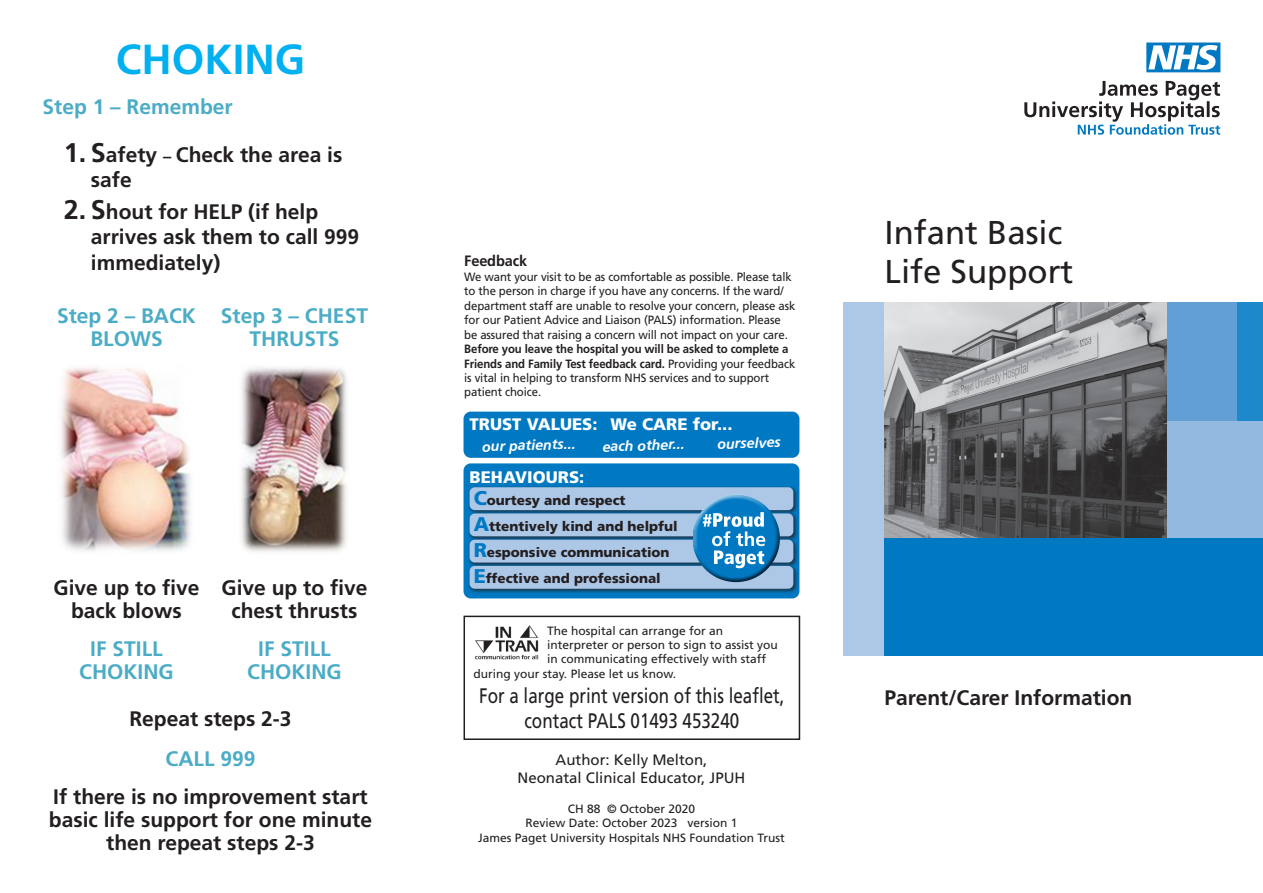
<style>
.page{position:relative;width:1263px;height:893px;background:#fff}
.page>*{position:absolute;margin:0;border:0;box-sizing:border-box;transform-origin:0 0}
.t1{font:700 42px "Frutiger LT Std";color:#00b0f0}
.t2{font:33px "Frutiger LT Std";color:#231f20}
.Heading_1{font:700 21px/23.1px "Frutiger LT Std";color:#231f20;text-align:center}
.t3{font:700 21px/23.1px "Frutiger LT Std";color:#4bacc6;text-align:center}
.t4{font:21px/25.2px "Frutiger LT Std";color:#231f20;text-align:center;scale:.81 1}
.t5{font:900 16.65px "Frutiger LT Std";color:#fff}
.Bullets{font:15px "Frutiger LT Std";color:#231f20}
.t6{font:700 15px "Frutiger LT Std";letter-spacing:-.01em;color:#231f20}
.t7{font:italic 700 14.25px "Frutiger LT Std";color:#fff}
.t8{font:900 13.5px "Frutiger LT Std";color:#231f20}
.Bullets-2{font:12px/14.4px "Frutiger LT Std";letter-spacing:-.01em;color:#231f20;scale:.95 1}
.Bullets-3{font:12px "Frutiger LT Std";letter-spacing:-.01em;color:#231f20}
.s1{font-size:27px}
.s2{font-size:16.5px}
.s3{font-weight:700}
.s4{font-size:19.8px;color:#0079c2}
</style>
<div class="page">
<div style="left:1167px;top:302px;width:70px;height:118px;background:#629fd5"></div>
<div style="left:1167px;top:421px;width:96px;height:117px;background:#94b9e1"></div>
<div style="left:1238px;top:302px;width:25px;height:118px;background:#1e89ca"></div>
<img style="left:884px;top:302px;width:282px;height:236px">
<div style="left:884px;top:538px;width:379px;height:118px;background:#0079c2"></div>
<div style="left:843px;top:302px;width:40px;height:354px;background:#adc7e7"></div>
<div style="left:463px;top:616px;width:337px;height:124px;border:2px solid #231f20"></div>
<img style="left:475px;top:626px;width:63px;height:33px">
<svg style="left:1024px;top:81px;width:196px;height:54px"></svg>
<svg style="left:1146px;top:43px;width:74px;height:29px"></svg>
<div style="left:463px;top:412px;width:336px;height:46px;background:#0079c2;border-radius:7px"></div>
<div style="left:463px;top:463px;width:336px;height:135px;background:#0079c2;border-radius:7px"></div>
<div style="left:468px;top:485px;width:331px;height:31px;background:#231f20;opacity:.75"></div>
<div style="left:470px;top:487px;width:323px;height:23px;background:#adc7e7;border-radius:5px"></div>
<div style="left:468px;top:512px;width:331px;height:30px;background:#231f20;opacity:.75"></div>
<div style="left:470px;top:513px;width:323px;height:23px;background:#adc7e7;border-radius:5px"></div>
<div style="left:468px;top:538px;width:331px;height:30px;background:#231f20;opacity:.75"></div>
<div style="left:470px;top:540px;width:323px;height:23px;background:#adc7e7;border-radius:5px"></div>
<div style="left:468px;top:564px;width:331px;height:30px;background:#231f20;opacity:.75"></div>
<div style="left:470px;top:566px;width:323px;height:23px;background:#adc7e7;border-radius:5px"></div>
<div style="left:692px;top:494px;width:86px;height:67px;background:#fff;opacity:.75"></div>
<div style="left:693px;top:508px;width:89px;height:74px;background:#231f20;opacity:.75"></div>
<img style="left:61px;top:368px;width:130px;height:183px">
<img style="left:241px;top:367px;width:106px;height:185px">
<p class="t1" style="left:116px;top:34px;width:191px">CHOKING</p>
<p class="t3" style="left:43px;top:95px;width:192px">Step 1 – Remember</p>
<p class="Heading_1" style="left:91px;top:142px;width:253px;line-height:25.2px;text-align:left;text-indent:-27px"><span class="s1">1. S</span>afety <span class="s2">–</span> Check the area is safe</p>
<p class="Heading_1" style="left:91px;top:199px;width:270px;line-height:25.2px;text-align:left;text-indent:-27px"><span class="s1">2. S</span>hout for HELP (if help arrives ask them to call 999 immediately)</p>
<p class="t3" style="left:57px;top:304px;width:140px">Step 2 – BACK<br>BLOWS</p>
<p class="t3" style="left:221px;top:304px;width:149px">Step 3 – CHEST<br>THRUSTS</p>
<p class="Heading_1" style="left:222px;top:576px;width:147px">Give up to five chest thrusts</p>
<p class="t3" style="left:247px;top:637px;width:96px">IF STILL<br>CHOKING</p>
<p class="Heading_1" style="left:129px;top:707px;width:164px">Repeat steps 2-3</p>
<p class="t3" style="left:166px;top:747px;width:91px">CALL 999</p>
<p class="Heading_1" style="left:49px;top:785px;width:325px">If there is no improvement start basic life support for one minute then repeat steps 2-3</p>
<p class="Heading_1" style="left:54px;top:576px;width:147px">Give up to five back blows</p>
<p class="t3" style="left:79px;top:637px;width:96px">IF STILL<br>CHOKING</p>
<p class="t6" style="left:464px;top:252px;width:64px">Feedback</p>
<p class="Bullets-2" style="left:464px;top:270px;width:350px">We want your visit to be as comfortable as possible. Please talk to the person in charge if you have any concerns. If the ward/ department staff are unable to resolve your concern, please ask for our Patient Advice and Liaison (PALS) information. Please be assured that raising a concern will not impact on your care.<br><span class="s3">Before you leave the hospital you will be asked to complete a Friends and Family Test feedback card.</span> Providing your feedback is vital in helping to transform NHS services and to support patient choice.</p>
<p class="t5" style="left:470px;top:414px;width:129px">TRUST VALUES:</p>
<p class="t5" style="left:610px;top:414px;width:124px">We CARE for...</p>
<p class="t7" style="left:482px;top:438px;width:95px;rotate:-2deg">our patients...</p>
<p class="t7" style="left:602px;top:438px;width:84px;rotate:-2deg">each other...</p>
<p class="t7" style="left:717px;top:436px;width:65px;rotate:-2deg">ourselves</p>
<p class="t5" style="left:470px;top:467px;width:116px">BEHAVIOURS:</p>
<p class="t8" style="left:474px;top:492px;width:153px"><span class="s4">C</span>ourtesy and respect</p>
<p class="t8" style="left:474px;top:518px;width:206px"><span class="s4">A</span>ttentively kind and helpful</p>
<p class="t8" style="left:474px;top:544px;width:197px"><span class="s4">R</span>esponsive communication</p>
<p class="t8" style="left:474px;top:570px;width:189px"><span class="s4">E</span>ffective and professional</p>
<p class="Bullets-3" style="left:547px;top:623px;width:178px">The hospital can arrange for an</p>
<p class="Bullets-3" style="left:547px;top:638px;width:232px">interpreter or person to sign to assist you</p>
<p class="Bullets-3" style="left:547px;top:652px;width:220px">in communicating effectively with staff</p>
<p class="Bullets-3" style="left:473px;top:667px;width:204px">during your stay. Please let us know.</p>
<p class="t4" style="left:479px;top:683px;width:378px">For a large print version of this leaflet, contact PALS 01493 453240</p>
<p class="Bullets" style="left:556px;top:751px;width:153px">Author: Kelly Melton,</p>
<p class="Bullets" style="left:518px;top:769px;width:229px">Neonatal Clinical Educator, JPUH</p>
<p class="Bullets-3" style="left:568px;top:802px;width:129px">CH 88 © October 2020</p>
<p class="Bullets-3" style="left:525px;top:816px;width:214px">Review Date: October 2023 version 1</p>
<p class="Bullets-3" style="left:478px;top:831px;width:308px">James Paget University Hospitals NHS Foundation Trust</p>
<p class="t2" style="left:884px;top:213px;width:179px">Infant Basic</p>
<p class="t2" style="left:884px;top:253px;width:190px">Life Support</p>
<p class="Heading_1" style="left:884px;top:686px;width:249px">Parent/Carer Information</p>
</div>
